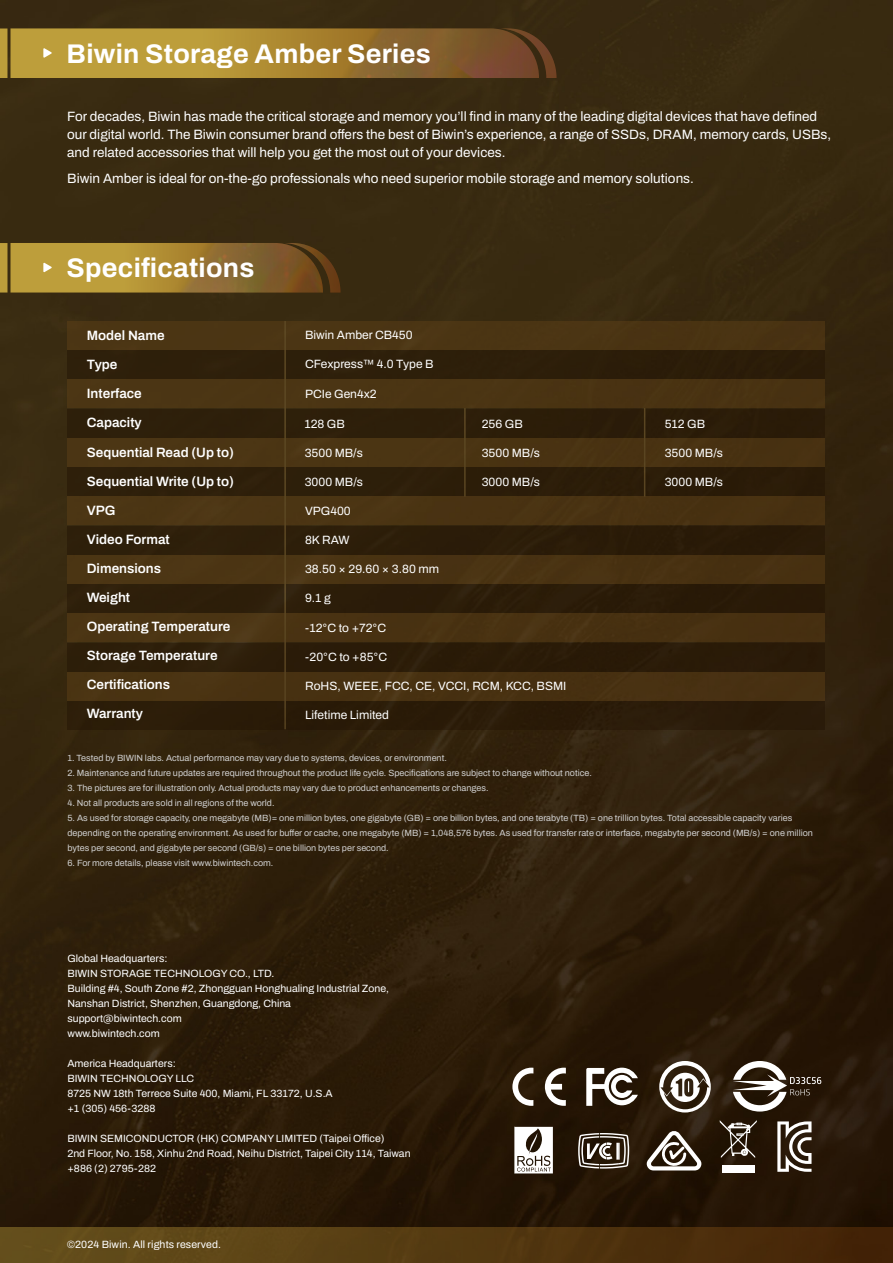
<style>
.page{position:relative;width:893px;height:1263px;background:#fff}
.page>*{position:absolute;margin:0;border:0;box-sizing:border-box;transform-origin:0 0}
.t1{font:700 27px "Archivo";letter-spacing:.01em;color:#fff}
.t2{font:13.5px/18px "Archivo";color:#fff}
.t3{font:600 13.5px/29.1px "Archivo";color:#fff}
.t4{font:12px "Archivo";color:#fff}
.t5{font:10.5px/15px "Archivo";color:#fff}
.t6{font:9px/15px "Archivo";color:#d1d1d1}
</style>
<div class="page">
<img style="left:0;top:0;width:893px;height:1227px">
<svg style="left:0;top:28px;width:556px;height:50px;background:#9f7c32"></svg>
<svg style="left:0;top:243px;width:340px;height:50px;background:#9b7b31"></svg>
<div style="left:67px;top:350px;width:757px;height:29px;background:#2d1f0a"></div>
<div style="left:67px;top:409px;width:757px;height:28px;background:#2d1e0a"></div>
<div style="left:67px;top:467px;width:757px;height:29px;background:#2d1e09"></div>
<div style="left:67px;top:526px;width:757px;height:28px;background:#2c1d09"></div>
<div style="left:67px;top:584px;width:757px;height:29px;background:#2c1d09"></div>
<div style="left:67px;top:643px;width:757px;height:28px;background:#2a1b08"></div>
<div style="left:67px;top:701px;width:757px;height:29px;background:#2a1b08"></div>
<div style="left:67px;top:321px;width:757px;height:28px;background:#4b3513"></div>
<div style="left:67px;top:379px;width:757px;height:29px;background:#4b3413"></div>
<div style="left:67px;top:438px;width:757px;height:28px;background:#4b3413"></div>
<div style="left:67px;top:496px;width:757px;height:29px;background:#4a3413"></div>
<div style="left:67px;top:555px;width:757px;height:28px;background:#493313"></div>
<div style="left:67px;top:613px;width:757px;height:29px;background:#493212"></div>
<div style="left:67px;top:672px;width:757px;height:28px;background:#483111"></div>
<hr style="left:284px;top:321px;width:2px;height:408px;background:#896d3a">
<hr style="left:464px;top:408px;width:2px;height:89px;background:#896d3a">
<hr style="left:644px;top:408px;width:1px;height:89px;background:#896d3a">
<div style="left:0;top:1227px;width:893px;height:36px;background:linear-gradient(to right,#66511d,#432206)"></div>
<div style="left:722px;top:1165px;width:32px;height:8px;background:#fff"></div>
<svg style="left:720px;top:1120px;width:37px;height:38px"></svg>
<svg style="left:586px;top:1068px;width:52px;height:38px"></svg>
<svg style="left:512px;top:1068px;width:21px;height:38px"></svg>
<svg style="left:545px;top:1068px;width:21px;height:38px"></svg>
<svg style="left:578px;top:1133px;width:51px;height:35px"></svg>
<svg style="left:646px;top:1130px;width:56px;height:40px"></svg>
<svg style="left:659px;top:1061px;width:52px;height:51px"></svg>
<svg style="left:733px;top:1061px;width:88px;height:50px"></svg>
<svg style="left:777px;top:1121px;width:34px;height:51px"></svg>
<svg style="left:514px;top:1127px;width:39px;height:46px"></svg>
<h1 class="t1" style="left:67px;top:33px;width:366px">Biwin Storage Amber Series</h1>
<p class="t2" style="left:67px;top:108px;width:765px">For decades, Biwin has made the critical storage and memory you’ll find in many of the leading digital devices that have defined our digital world. The Biwin consumer brand offers the best of Biwin’s experience, a range of SSDs, DRAM, memory cards, USBs, and related accessories that will help you get the most out of your devices.</p>
<h2 class="t2" style="left:67px;top:169px;width:628px">Biwin Amber is ideal for on-the-go professionals who need superior mobile storage and memory solutions.</h2>
<h1 class="t1" style="left:67px;top:248px;width:189px">Specifications</h1>
<h2 class="t3" style="left:87px;top:321px;width:149px">Model Name<br>Type<br>Interface<br>Capacity<br>Sequential Read (Up to)<br>Sequential Write (Up to)<br>VPG<br>Video Format<br>Dimensions<br>Weight<br>Operating Temperature<br>Storage Temperature<br>Certifications<br>Warranty</h2>
<h3 class="t4" style="left:305px;top:326px;width:109px">Biwin Amber CB450</h3>
<h3 class="t4" style="left:305px;top:355px;width:130px">CFexpress™ 4.0 Type B</h3>
<h3 class="t4" style="left:305px;top:384px;width:73px">PCIe Gen4x2</h3>
<h3 class="t4" style="left:304px;top:415px;width:42px">128 GB</h3>
<h3 class="t4" style="left:305px;top:444px;width:60px">3500 MB/s</h3>
<h3 class="t4" style="left:482px;top:444px;width:60px">3500 MB/s</h3>
<h3 class="t4" style="left:665px;top:444px;width:60px">3500 MB/s</h3>
<h3 class="t4" style="left:482px;top:415px;width:43px">256 GB</h3>
<h3 class="t4" style="left:665px;top:415px;width:42px">512 GB</h3>
<h3 class="t4" style="left:305px;top:473px;width:60px">3000 MB/s</h3>
<h3 class="t4" style="left:482px;top:473px;width:60px">3000 MB/s</h3>
<h3 class="t4" style="left:665px;top:473px;width:60px">3000 MB/s</h3>
<h3 class="t4" style="left:305px;top:501px;width:47px">VPG400</h3>
<h3 class="t4" style="left:305px;top:531px;width:46px">8K RAW</h3>
<h3 class="t4" style="left:305px;top:560px;width:135px">38.50 × 29.60 × 3.80 mm</h3>
<h3 class="t4" style="left:305px;top:589px;width:27px">9.1 g</h3>
<h3 class="t4" style="left:305px;top:618px;width:83px">-12°C to +72°C</h3>
<h3 class="t4" style="left:305px;top:648px;width:84px">-20°C to +85°C</h3>
<h3 class="t4" style="left:305px;top:677px;width:263px">RoHS, WEEE, FCC, CE, VCCI, RCM, KCC, BSMI</h3>
<h3 class="t4" style="left:305px;top:706px;width:85px">Lifetime Limited</h3>
<p class="t6" style="left:67px;top:751px;width:381px">1. Tested by BIWIN labs. Actual performance may vary due to systems, devices, or environment.</p>
<p class="t6" style="left:67px;top:766px;width:526px">2. Maintenance and future updates are required throughout the product life cycle. Specifications are subject to change without notice.</p>
<p class="t6" style="left:67px;top:781px;width:423px">3. The pictures are for illustration only. Actual products may vary due to product enhancements or changes.</p>
<p class="t6" style="left:67px;top:796px;width:209px">4. Not all products are sold in all regions of the world.</p>
<p class="t6" style="left:67px;top:811px;width:747px">5. As used for storage capacity, one megabyte (MB)= one million bytes, one gigabyte (GB) = one billion bytes, and one terabyte (TB) = one trillion bytes. Total accessible capacity varies depending on the operating environment. As used for buffer or cache, one megabyte (MB) = 1,048,576 bytes. As used for transfer rate or interface, megabyte per second (MB/s) = one million bytes per second, and gigabyte per second (GB/s) = one billion bytes per second.</p>
<p class="t6" style="left:67px;top:856px;width:207px">6. For more details, please visit www.biwintech.com.</p>
<p class="t5" style="left:67px;top:951px;width:323px">Global Headquarters:<br>BIWIN STORAGE TECHNOLOGY CO., LTD.<br>Building #4, South Zone #2, Zhongguan Honghualing Industrial Zone, Nanshan District, Shenzhen, Guangdong, China support@biwintech.com<br>www.biwintech.com</p>
<p class="t5" style="left:67px;top:1056px;width:267px">America Headquarters:<br>BIWIN TECHNOLOGY LLC<br>8725 NW 18th Terrece Suite 400, Miami, FL 33172, U.S.A +1 (305) 456-3288</p>
<p class="t5" style="left:67px;top:1131px;width:345px">BIWIN SEMICONDUCTOR (HK) COMPANY LIMITED (Taipei Office)<br>2nd Floor, No. 158, Xinhu 2nd Road, Neihu District, Taipei City 114, Taiwan +886 (2) 2795-282</p>
<p class="t5" style="left:67px;top:1237px;width:155px">©2024 Biwin. All rights reserved.</p>
</div>
